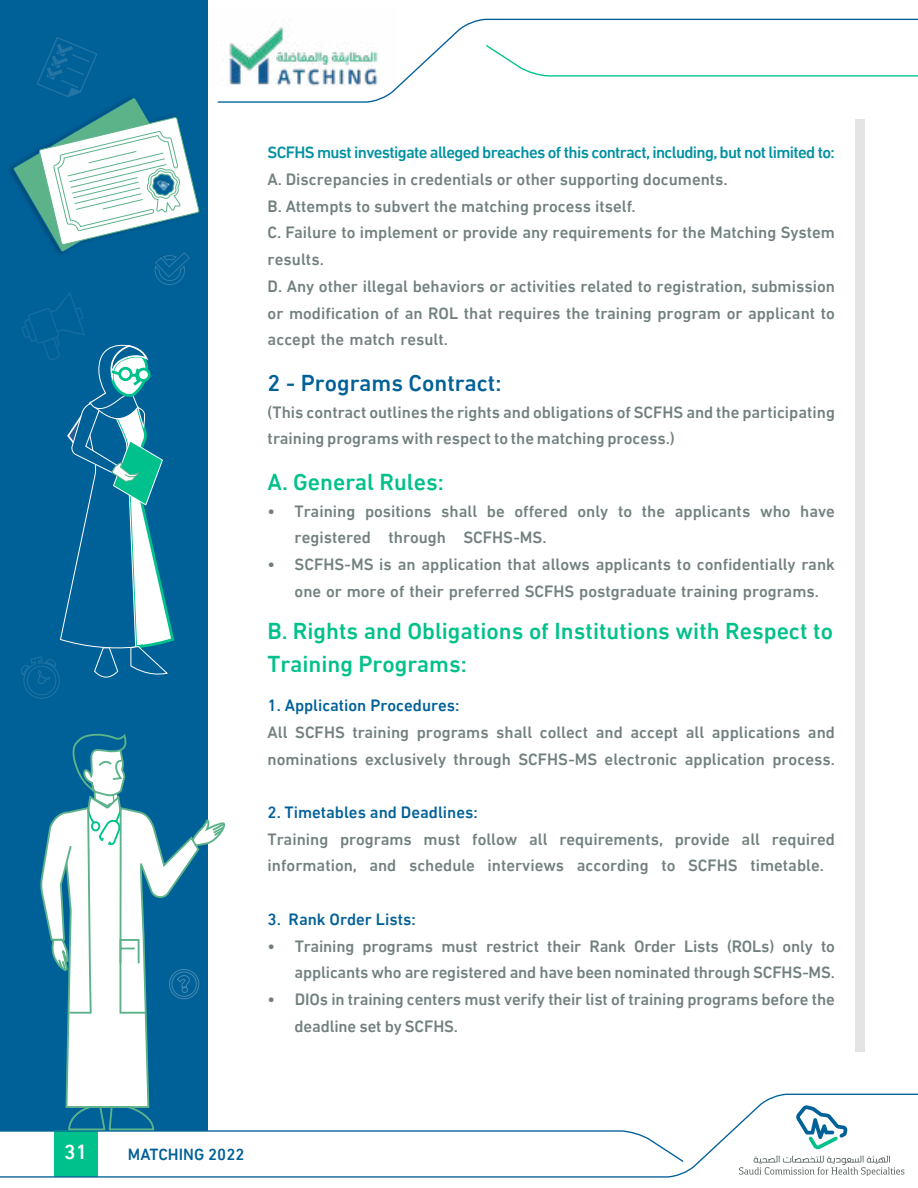
<style>
.page{position:relative;width:918px;height:1188px;background:#fff}
.page>*{position:absolute;margin:0;border:0;box-sizing:border-box;transform-origin:0 0}
.t1{font:500 23.55px/33.6px "DIN Next LTW23";color:#00c18b}
.t2{font:500 23.55px "DIN Next LTW23";color:#006098}
.t3{font:500 20.85px "DIN Next LTW23";color:#fff}
.t4{font:500 16.8px/26.7px "DIN Next LTW23";color:#727f7f}
.t5{font:500 16.8px "DIN Next LTW23";letter-spacing:-.04em;color:#0090a0}
.t6{font:500 16.8px "DIN Next LTW23";color:#006098}
.t7{font:500 16.5px "DIN Next LTW23";color:#006098}
</style>
<div class="page">
<div style="left:0;top:0;width:208px;height:1130px;background:#006098"></div>
<svg style="left:217px;top:18px;width:701px;height:85px"></svg>
<svg style="left:484px;top:44px;width:434px;height:33px"></svg>
<svg style="left:0;top:1093px;width:918px;height:85px"></svg>
<svg style="left:796px;top:1105px;width:51px;height:44px"></svg>
<svg style="left:739px;top:1156px;width:165px;height:20px"></svg>
<div style="left:855px;top:119px;width:10px;height:933px;background:#e4e4e4"></div>
<svg style="left:21px;top:292px;width:154px;height:407px"></svg>
<svg style="left:12px;top:37px;width:187px;height:248px"></svg>
<svg style="left:0;top:733px;width:685px;height:430px"></svg>
<p class="t3" style="left:64px;top:1139px;width:24px">31</p>
<p class="t5" style="left:268px;top:143px;width:569px">SCFHS must investigate alleged breaches of this contract, including, but not limited to:</p>
<p class="t4" style="left:268px;top:166px;width:569px">A. Discrepancies in credentials or other supporting documents.<br>B. Attempts to subvert the matching process itself.<br>C. Failure to implement or provide any requirements for the Matching System results.<br>D. Any other illegal behaviors or activities related to registration, submission or modification of an ROL that requires the training program or applicant to accept the match result.</p>
<h1 class="t2" style="left:268px;top:369px;width:235px">2 - Programs Contract:</h1>
<p class="t4" style="left:268px;top:398px;width:569px">(This contract outlines the rights and obligations of SCFHS and the participating training programs with respect to the matching process.)</p>
<h1 class="t1" style="left:268px;top:465px;width:178px">A. General Rules:</h1>
<p class="t4" style="left:295px;top:498px;width:542px;text-indent:-27px">• Training positions shall be offered only to the applicants who have registered through SCFHS-MS.</p>
<p class="t4" style="left:295px;top:551px;width:542px;text-indent:-27px">• SCFHS-MS is an application that allows applicants to confidentially rank one or more of their preferred SCFHS postgraduate training programs.</p>
<h1 class="t1" style="left:268px;top:614px;width:567px">B. Rights and Obligations of Institutions with Respect to<br>Training Programs:</h1>
<p class="t6" style="left:268px;top:695px;width:194px">1. Application Procedures:</p>
<p class="t4" style="left:268px;top:719px;width:569px">All SCFHS training programs shall collect and accept all applications and nominations exclusively through SCFHS-MS electronic application process.</p>
<p class="t6" style="left:268px;top:802px;width:212px">2. Timetables and Deadlines:</p>
<p class="t4" style="left:268px;top:826px;width:569px">Training programs must follow all requirements, provide all required information, and schedule interviews according to SCFHS timetable.</p>
<p class="t6" style="left:268px;top:909px;width:150px">3. Rank Order Lists:</p>
<p class="t4" style="left:268px;top:932px;width:569px;text-align:right">• Training programs must restrict their Rank Order Lists (ROLs) only to applicants who are registered and have been nominated through SCFHS-MS.</p>
<p class="t4" style="left:295px;top:986px;width:542px;text-indent:-27px">• DIOs in training centers must verify their list of training programs before the deadline set by SCFHS.</p>
<p class="t7" style="left:128px;top:1145px;width:118px">MATCHING 2022</p>
</div>
